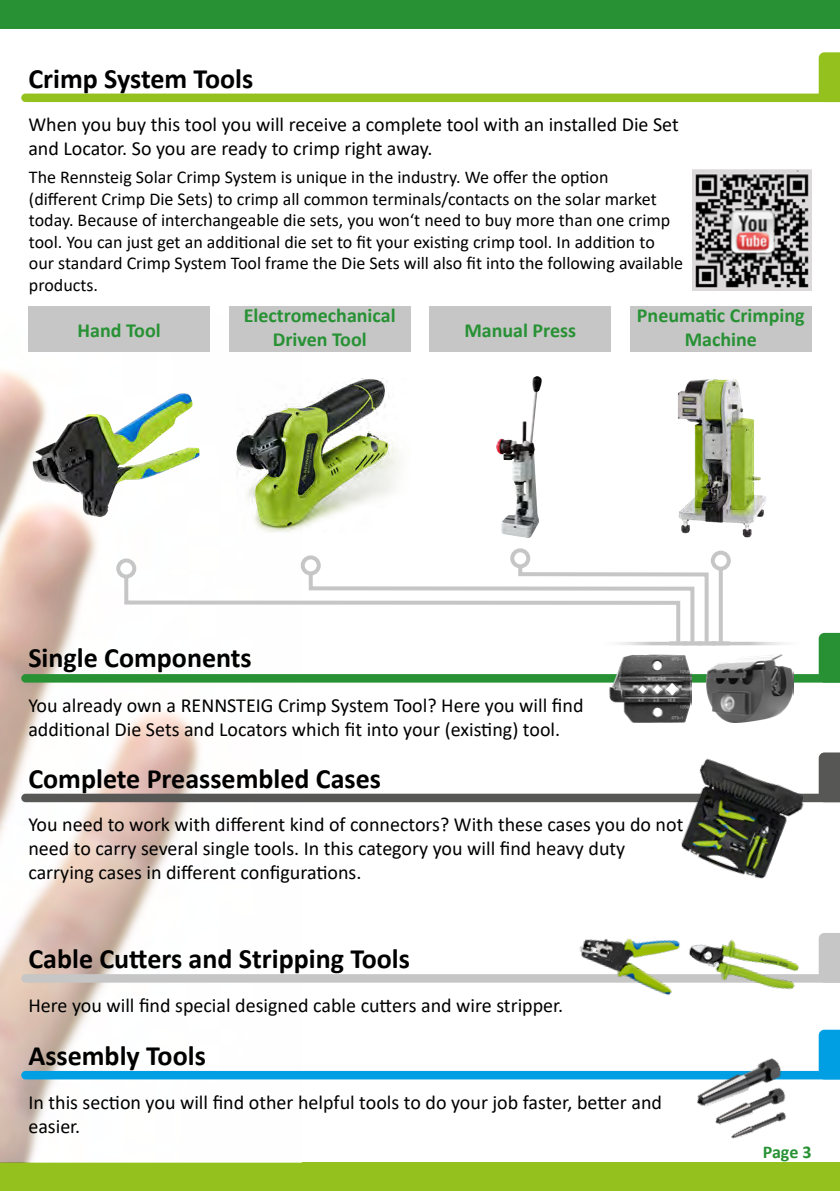
<style>
.page{position:relative;width:840px;height:1191px;background:#fff}
.page>*{position:absolute;margin:0;border:0;box-sizing:border-box;transform-origin:0 0}
.t1{font:700 28px "Calibri";color:#000}
.t2{font:20px/24px "Calibri";color:#000}
.t3{font:700 20px/24px "Calibri";color:#279134;text-align:center}
.t4{font:18px/21.6px "Calibri";color:#000}
.t5{font:700 18px "Calibri";color:#279134}
</style>
<div class="page">
<div style="left:0;top:0;width:839px;height:28px;background:#279134"></div>
<div style="left:0;top:1162px;width:839px;height:29px;background:#95c11f"></div>
<img style="left:0;top:370px;width:301px;height:792px">
<div style="left:629px;top:306px;width:182px;height:46px;background:#c6c6c6"></div>
<div style="left:429px;top:306px;width:181px;height:46px;background:#c6c6c6"></div>
<div style="left:229px;top:306px;width:181px;height:46px;background:#c6c6c6"></div>
<div style="left:28px;top:306px;width:182px;height:46px;background:#c6c6c6"></div>
<img style="left:28px;top:389px;width:182px;height:136px">
<img style="left:236px;top:379px;width:164px;height:154px">
<img style="left:496px;top:376px;width:46px;height:162px">
<img style="left:677px;top:379px;width:89px;height:159px">
<img style="left:664px;top:802px;width:148px;height:77px">
<div style="left:116px;top:558px;width:20px;height:20px;border:4px solid #c6c6c6;border-radius:50%"></div>
<div style="left:300px;top:555px;width:20px;height:20px;border:4px solid #c6c6c6;border-radius:50%"></div>
<div style="left:510px;top:548px;width:20px;height:20px;border:4px solid #c6c6c6;border-radius:50%"></div>
<div style="left:710px;top:550px;width:20px;height:20px;border:4px solid #c6c6c6;border-radius:50%"></div>
<img style="left:609px;top:682px;width:81px;height:40px">
<img style="left:705px;top:682px;width:87px;height:40px">
<img style="left:686px;top:982px;width:121px;height:8px">
<img style="left:573px;top:982px;width:113px;height:14px">
<img style="left:671px;top:1079px;width:144px;height:60px">
<svg style="left:21px;top:52px;width:818px;height:50px"></svg>
<svg style="left:21px;top:562px;width:818px;height:120px"></svg>
<svg style="left:21px;top:752px;width:818px;height:50px"></svg>
<svg style="left:21px;top:933px;width:818px;height:49px"></svg>
<svg style="left:21px;top:1029px;width:818px;height:50px"></svg>
<svg style="left:595px;top:641px;width:211px;height:4px"></svg>
<img style="left:692px;top:169px;width:119px;height:122px">
<h1 class="t1" style="left:28px;top:58px;width:226px">Crimp System Tools</h1>
<p class="t2" style="left:28px;top:112px;width:651px">When you buy this tool you will receive a complete tool with an installed Die Set and Locator. So you are ready to crimp right away.</p>
<p class="t4" style="left:29px;top:166px;width:655px">The Rennsteig Solar Crimp System is unique in the industry. We offer the option<br>(different Crimp Die Sets) to crimp all common terminals/contacts on the solar market today. Because of interchangeable die sets, you won‘t need to buy more than one crimp tool. You can just get an additional die set to fit your existing crimp tool. In addition to our standard Crimp System Tool frame the Die Sets will also fit into the following available products.</p>
<p class="t3" style="left:78px;top:318px;width:85px">Hand Tool</p>
<p class="t3" style="left:244px;top:303px;width:153px">Electromechanical<br>Driven Tool</p>
<p class="t3" style="left:464px;top:318px;width:113px">Manual Press</p>
<p class="t3" style="left:636px;top:303px;width:169px">Pneumatic Crimping<br>Machine</p>
<h1 class="t1" style="left:28px;top:637px;width:225px">Single Components</h1>
<p class="t2" style="left:28px;top:692px;width:556px">You already own a RENNSTEIG Crimp System Tool? Here you will find additional Die Sets and Locators which fit into your (existing) tool.</p>
<h1 class="t1" style="left:28px;top:758px;width:354px">Complete Preassembled Cases</h1>
<p class="t2" style="left:28px;top:812px;width:656px">You need to work with different kind of connectors? With these cases you do not need to carry several single tools. In this category you will find heavy duty carrying cases in different configurations.</p>
<h1 class="t1" style="left:28px;top:939px;width:383px">Cable Cutters and Stripping Tools</h1>
<p class="t2" style="left:28px;top:992px;width:536px">Here you will find special designed cable cutters and wire stripper.</p>
<h1 class="t1" style="left:28px;top:1035px;width:179px">Assembly Tools</h1>
<p class="t2" style="left:28px;top:1089px;width:634px">In this section you will find other helpful tools to do your job faster, better and easier.</p>
<p class="t5" style="left:762px;top:1139px;width:50px">Page 3</p>
</div>
